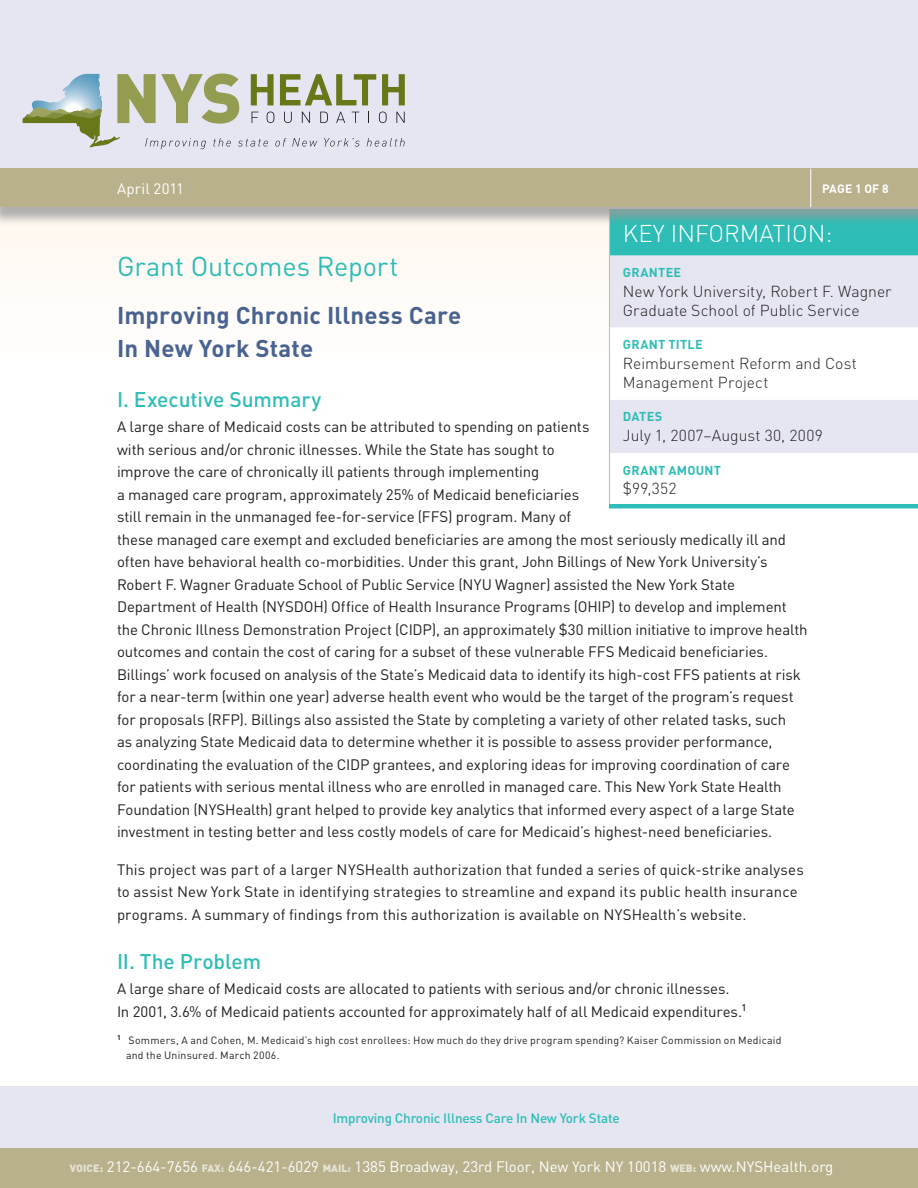
<style>
.page{position:relative;width:918px;height:1188px;background:#fff}
.page>*{position:absolute;margin:0;border:0;box-sizing:border-box;transform-origin:0 0}
.t1{font:27px "DIN";letter-spacing:-.005em;color:#2ebdb6}
.t2{font:700 24px/33px "DIN";letter-spacing:.005em;color:#496390}
.t3{font:300 24px "DIN";color:#fff}
.t4{font:500 21px "DIN";letter-spacing:-.005em;color:#2ebdb6}
.t5{font:300 15.75px/18.9px "DIN";letter-spacing:.005em;color:#231f20}
.t6{font:15px/22.5px "DIN";letter-spacing:-.01em;color:#231f20}
.t7{font:15px "DIN";color:#fff}
.t8{font:500 13.5px "DIN";letter-spacing:-.015em;color:#2ebdb6}
.t9{font:700 12.75px "DIN";letter-spacing:.015em;color:#2ebdb6}
.t10{font:700 12px "DIN";color:#fff}
.t11{font:10.5px/15px "DIN";letter-spacing:.02em;color:#231f20}
.s1{font-weight:900;font-size:10.5px;color:#e7e3d5}
</style>
<div class="page">
<div style="left:0;top:0;width:918px;height:170px;background:#e5e6f2"></div>
<div style="left:0;top:1086px;width:918px;height:102px;background:#e5e6f2"></div>
<div style="left:609px;top:209px;width:309px;height:46px;background:#2ebdb6"></div>
<div style="left:610px;top:255px;width:308px;height:73px;background:#e5e6f2"></div>
<div style="left:610px;top:400px;width:308px;height:53px;background:#e5e6f2"></div>
<hr style="left:609px;top:209px;width:1px;height:46px;background:#c8c2a4">
<hr style="left:609px;top:255px;width:1px;height:73px;background:#c8c2a4">
<hr style="left:609px;top:328px;width:1px;height:72px;background:#c8c2a4">
<hr style="left:609px;top:400px;width:1px;height:53px;background:#c8c2a4">
<hr style="left:609px;top:453px;width:1px;height:51px;background:#c8c2a4">
<hr style="left:609px;top:504px;width:309px;height:4px;background:#2ebdb6">
<div style="left:0;top:171px;width:918px;height:55px;background:#999;opacity:.75"></div>
<div style="left:0;top:169px;width:918px;height:38px;background:#b9b18c"></div>
<hr style="left:810px;top:169px;width:1px;height:38px;background:#fff">
<div style="left:0;top:1148px;width:918px;height:40px;background:#b9b18c"></div>
<svg style="left:23px;top:74px;width:382px;height:75px"></svg>
<p class="t7" style="left:117px;top:180px;width:69px">April 2011</p>
<p class="t10" style="left:822px;top:180px;width:68px">Page 1 of 8</p>
<h2 class="t3" style="left:623px;top:217px;width:211px">KEY INFORMATION:</h2>
<p class="t9" style="left:623px;top:264px;width:58px">GRantEe</p>
<p class="t5" style="left:623px;top:281px;width:270px">New York University, Robert F. Wagner<br>Graduate School of Public Service</p>
<p class="t9" style="left:623px;top:336px;width:81px">grant tITLE</p>
<p class="t5" style="left:623px;top:353px;width:235px">Reimbursement Reform and Cost<br>Management Project</p>
<p class="t9" style="left:623px;top:408px;width:41px">Dates</p>
<p class="t5" style="left:623px;top:425px;width:201px">July 1, 2007–August 30, 2009</p>
<p class="t9" style="left:623px;top:461px;width:100px">grant amount</p>
<p class="t5" style="left:623px;top:479px;width:55px">$99,352</p>
<h1 class="t1" style="left:117px;top:251px;width:283px">Grant Outcomes Report</h1>
<h2 class="t2" style="left:117px;top:298px;width:346px">Improving Chronic Illness Care<br>In N ew York State</h2>
<h3 class="t4" style="left:117px;top:385px;width:206px">I. Executive Summary</h3>
<p class="t6" style="left:117px;top:416px;width:692px">A large share of Medicaid costs can be attributed to spending on patients<br>with serious and/or chronic illnesses. While the State has sought to<br>improve the care of chronically ill patients through implementing<br>a managed care program, approximately 25% of Medicaid beneficiaries<br>still remain in the unmanaged fee-for-service (FFS) program. Many of<br>these managed care exempt and excluded beneficiaries are among the most seriously medically ill and often have behavioral health co-morbidities. Under this grant, John Billings of New York University’s Robert F. Wagner Graduate School of Public Service (NYU Wagner) assisted the New York State Department of Health (NYSDOH) Office of Health Insurance Programs (OHIP) to develop and implement the Chronic Illness Demonstration Project (CIDP), an approximately $30 million initiative to improve health outcomes and contain the cost of caring for a subset of these vulnerable FFS Medicaid beneficiaries.<br>Billings’ work focused on analysis of the State’s Medicaid data to identify its high-cost FFS patients at risk for a near-term (within one year) adverse health event who would be the target of the program’s request for proposals (RFP). Billings also assisted the State by completing a variety of other related tasks, such<br>as analyzing State Medicaid data to determine whether it is possible to assess provider performance, coordinating the evaluation of the CIDP grantees, and exploring ideas for improving coordination of care for patients with serious mental illness who are enrolled in managed care. This New York State Health Foundation (NYSHealth) grant helped to provide key analytics that informed every aspect of a large State investment in testing better and less costly models of care for Medicaid’s highest-need beneficiaries.</p>
<p class="t6" style="left:117px;top:858px;width:688px">This project was part of a larger NYSHealth authorization that funded a series of quick-strike analyses to assist New York State in identifying strategies to streamline and expand its public health insurance programs. A summary of findings from this authorization is available on NYSHealth’s website.</p>
<h3 class="t4" style="left:117px;top:947px;width:146px">II. The Problem</h3>
<p class="t6" style="left:117px;top:978px;width:631px">A large share of Medicaid costs are allocated to patients with serious and/or chronic illnesses.<br>In 2001, 3.6% of Medicaid patients accounted for approximately half of all Medicaid expenditures.<sup>1</sup></p>
<p class="t11" style="left:126px;top:1033px;width:657px;text-indent:-9px"><sup>1</sup> Sommers, A and Cohen, M. Medicaid’s high cost enrollees: How much do they drive program spending? Kaiser Commission on Medicaid and the Uninsured. March 2006.</p>
<p class="t8" style="left:333px;top:1109px;width:288px">Improving Chronic Illness Care In New York State</p>
<p class="t7" style="left:70px;top:1158px;width:765px"><span class="s1">VOICE:</span> 212-664-7656 <span class="s1">FAX:</span> 646-421-6029 <span class="s1">MAIL:</span> 1385 Broadway, 23rd Floor, New York NY 10018 <span class="s1">WEB:</span> www.NYSHealth.org</p>
</div>
